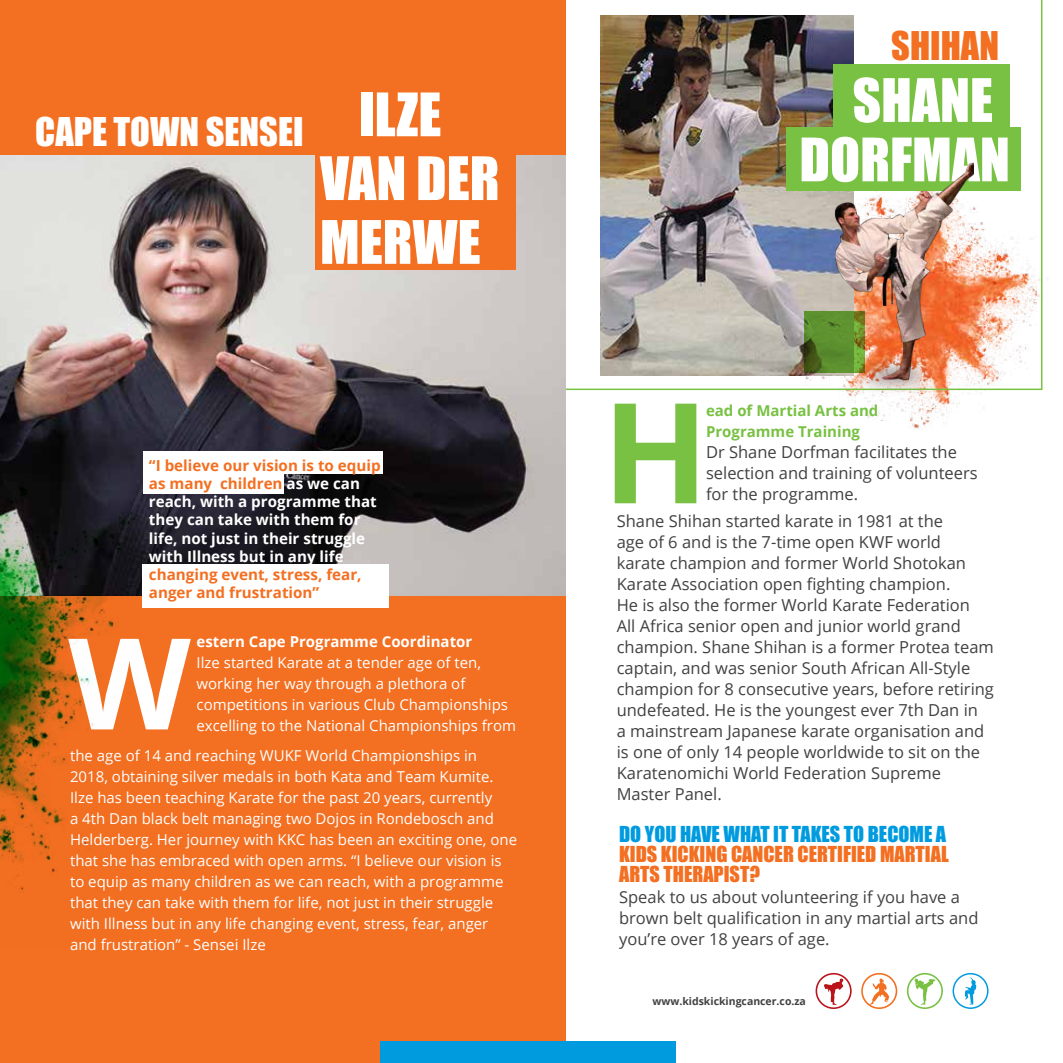
<style>
.page{position:relative;width:1063px;height:1063px;background:#fff}
.page>*{position:absolute;margin:0;border:0;box-sizing:border-box;transform-origin:0 0}
.t1{font:700 139.5px "Open Sans";color:#78c143}
.t2{font:700 126.9px "Open Sans";color:#fff}
.t3{font:55.35px/63.8px "Impact";color:#fff}
.t4{font:36.3px "Impact";color:#fff}
.t5{font:36.3px "Impact";color:#f36f21}
.t6{font:20.25px/19.8px "Impact";color:#f36f21}
.t7{font:20.25px "Impact";color:#009bdf}
.t8{font:16.5px/21px "Open Sans";color:#414042}
.t9{font:700 15.15px/18.1px "Open Sans";color:#fff}
.t10{font:700 15.15px/18.1px "Open Sans";color:#f36f21}
.t11{font:15px/21px "Open Sans";color:#fff}
.t12{font:700 15px/21px "Open Sans";color:#78c143}
.t13{font:700 15px "Open Sans";color:#fff}
.t14{font:700 10.5px "Open Sans";color:#414042}
.s1{color:#f36f21}
</style>
<div class="page">
<img style="left:850px;top:396px;width:110px;height:34px">
<img style="left:566px;top:0;width:477px;height:391px">
<div style="left:0;top:0;width:566px;height:1063px;background:#f36f21"></div>
<img style="left:0;top:155px;width:566px;height:440px">
<div style="left:144px;top:452px;width:239px;height:22px;background:#fff"></div>
<div style="left:142px;top:564px;width:247px;height:23px;background:#fff"></div>
<div style="left:142px;top:585px;width:247px;height:23px;background:#fff"></div>
<div style="left:144px;top:474px;width:140px;height:20px;background:#fff"></div>
<div style="left:833px;top:64px;width:177px;height:64px;background:#78c143"></div>
<div style="left:787px;top:128px;width:234px;height:63px;background:#78c143"></div>
<svg style="left:804px;top:312px;width:17px;height:61px"></svg>
<div style="left:315px;top:142px;width:201px;height:64px;background:#f36f21"></div>
<div style="left:315px;top:206px;width:201px;height:63px;background:#f36f21"></div>
<div style="left:907px;top:973px;width:36px;height:36px;border:2px solid #78c143;border-radius:50%"></div>
<div style="left:381px;top:1042px;width:295px;height:21px;background:#009bdf"></div>
<svg style="left:824px;top:979px;width:19px;height:26px"></svg>
<svg style="left:965px;top:977px;width:11px;height:28px"></svg>
<svg style="left:915px;top:979px;width:20px;height:26px"></svg>
<svg style="left:869px;top:979px;width:20px;height:26px"></svg>
<div style="left:816px;top:973px;width:36px;height:36px;border:2px solid #ba131a;border-radius:50%"></div>
<div style="left:861px;top:973px;width:36px;height:36px;border:2px solid #f36f21;border-radius:50%"></div>
<div style="left:953px;top:973px;width:36px;height:36px;border:2px solid #009bdf;border-radius:50%"></div>
<img style="left:821px;top:162px;width:153px;height:234px">
<img style="left:0;top:359px;width:140px;height:492px">
<img style="left:0;top:504px;width:68px;height:388px">
<h3 class="t4" style="left:35px;top:104px;width:270px">CAPE TOWN SENSEI</h3>
<h3 class="t3" style="left:320px;top:81px;width:181px;text-align:center">ILZE<br>VAN DER<br>MERWE</h3>
<p class="t9" style="left:149px;top:456px;width:233px"><span class="s1">“I believe our vision is to equip as many children</span> as we can reach, with a programme that they can take with them for life, not just in their struggle with Illness but in any life</p>
<p class="t10" style="left:149px;top:565px;width:214px">changing event, stress, fear, anger and frustration”</p>
<p class="t13" style="left:197px;top:631px;width:277px">estern Cape Programme Coordinator</p>
<p class="t11" style="left:197px;top:652px;width:313px">Ilze started Karate at a tender age of ten, working her way through a plethora of competitions in various Club Championships</p>
<h2 class="t2" style="left:68px;top:594px;width:124px">W</h2>
<p class="t11" style="left:197px;top:715px;width:321px">excelling to the National Championships from</p>
<p class="t11" style="left:70px;top:744px;width:449px">the age of 14 and reaching WUKF World Championships in 2018, obtaining silver medals in both Kata and Team Kumite.<br>Ilze has been teaching Karate for the past 20 years, currently<br>a 4th Dan black belt managing two Dojos in Rondebosch and Helderberg. Her journey with KKC has been an exciting one, one that she has embraced with open arms. “I believe our vision is to equip as many children as we can reach, with a programme that they can take with them for life, not just in their struggle with Illness but in any life changing event, stress, fear, anger and frustration” - Sensei Ilze</p>
<h3 class="t5" style="left:891px;top:18px;width:109px">SHIHAN</h3>
<h3 class="t3" style="left:799px;top:69px;width:212px;line-height:59.4px;text-indent:53px">SHANE<br>DORFMAN</h3>
<h1 class="t1" style="left:602px;top:354px;width:108px">H</h1>
<p class="t12" style="left:706px;top:399px;width:174px">ead of Martial Arts and<br>Programme Training</p>
<p class="t8" style="left:706px;top:441px;width:273px">Dr Shane Dorfman facilitates the selection and training of volunteers</p>
<p class="t8" style="left:706px;top:483px;width:154px">for the programme.</p>
<p class="t8" style="left:617px;top:511px;width:379px">Shane Shihan started karate in 1981 at the<br>age of 6 and is the 7-time open KWF world<br>karate champion and former World Shotokan Karate Association open fighting champion.<br>He is also the former World Karate Federation<br>All Africa senior open and junior world grand champion. Shane Shihan is a former Protea team captain, and was senior South African All-Style champion for 8 consecutive years, before retiring undefeated. He is the youngest ever 7th Dan in<br>a mainstream Japanese karate organisation and is one of only 14 people worldwide to sit on the Karatenomichi World Federation Supreme Master Panel.</p>
<p class="t7" style="left:619px;top:819px;width:329px">DO YOU HAVE WHAT IT TAKES TO BECOME A</p>
<p class="t6" style="left:619px;top:844px;width:331px">KIDS KICKING CANCER CERTIFIED MARTIAL<br>ARTS THERAPIST?</p>
<p class="t8" style="left:619px;top:886px;width:361px">Speak to us about volunteering if you have a brown belt qualification in any martial arts and you’re over 18 years of age.</p>
<p class="t14" style="left:652px;top:993px;width:155px">www.kidskickingcancer.co.za</p>
</div>
